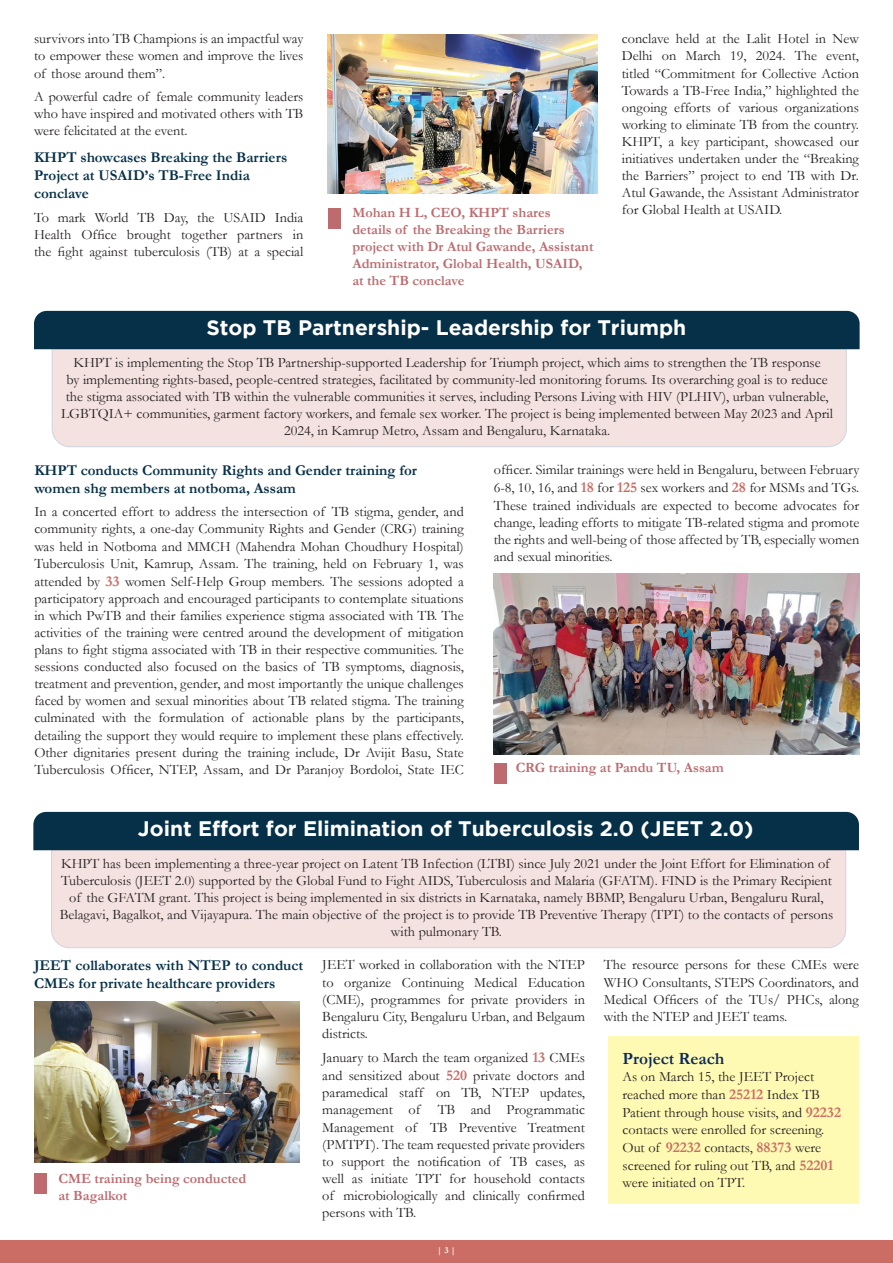
<style>
.page{position:relative;width:893px;height:1263px;background:#fff}
.page>*{position:absolute;margin:0;border:0;box-sizing:border-box;transform-origin:0 0}
.t1{font:700 21px "Gotham";color:#fff}
.t2{font:700 17.25px "Garamond";color:#0c295c}
.t3{font:700 15px/18px "Garamond";color:#053048}
.t4{font:14.25px/17.1px "Garamond";color:#231f20;text-align:justify}
.t5{font:700 14.25px/17.1px "Garamond";color:#bd6b6e}
.t6{font:700 9px "Garamond";color:#fff}
.s1{font-weight:700;font-size:15px;color:#cb6c65}
</style>
<div class="page">
<div style="left:0;top:1240px;width:893px;height:23px;background:#cb6c65"></div>
<div style="left:328px;top:208px;width:13px;height:21px;background:#bd6b6e"></div>
<img style="left:328px;top:34px;width:269px;height:159px">
<div style="left:52px;top:334px;width:794px;height:113px;background:#f4e2e0;border-radius:18px"></div>
<div style="left:52px;top:333px;width:795px;height:114px;border:1px solid #0c295c;border-radius:18px"></div>
<div style="left:34px;top:311px;width:826px;height:38px;background:#053048"></div>
<div style="left:494px;top:763px;width:12px;height:21px;background:#bd6b6e"></div>
<img style="left:494px;top:573px;width:365px;height:181px">
<div style="left:52px;top:835px;width:794px;height:113px;background:#f4e2e0;border-radius:18px"></div>
<div style="left:51px;top:834px;width:795px;height:114px;border:1px solid #0c295c;border-radius:18px"></div>
<div style="left:33px;top:812px;width:826px;height:38px;background:#053048"></div>
<div style="left:34px;top:1173px;width:13px;height:21px;background:#bd6b6e"></div>
<img style="left:34px;top:1002px;width:265px;height:160px">
<div style="left:609px;top:1036px;width:250px;height:168px;background:#fffab3"></div>
<p class="t4" style="left:34px;top:30px;width:271px">survivors into TB Champions is an impactful way to empower these women and improve the lives of those around them”.</p>
<p class="t4" style="left:34px;top:88px;width:271px">A powerful cadre of female community leaders who have inspired and motivated others with TB were felicitated at the event.</p>
<p class="t3" style="left:34px;top:149px;width:255px">KHPT showcases Breaking the Barriers<br>Project at USAID’s TB-Free India conclave</p>
<p class="t4" style="left:34px;top:208px;width:271px">To mark World TB Day, the USAID India Health Office brought together partners in the fight against tuberculosis (TB) at a special</p>
<p class="t5" style="left:352px;top:204px;width:243px">Mohan H L, CEO, KHPT shares details of the Breaking the Barriers project with Dr Atul Gawande, Assistant<br>Administrator, Global Health, USAID, at the TB conclave</p>
<p class="t4" style="left:622px;top:30px;width:239px">conclave held at the Lalit Hotel in New Delhi on March 19, 2024. The event, titled “Commitment for Collective Action Towards a TB-Free India,” highlighted the ongoing efforts of various organizations working to eliminate TB from the country.<br>KHPT, a key participant, showcased our initiatives undertaken under the “Breaking the Barriers” project to end TB with Dr.<br>Atul Gawande, the Assistant Administrator for Global Health at USAID.</p>
<h1 class="t1" style="left:206px;top:315px;width:481px">Stop TB Partnership- Leadership for Triumph</h1>
<p class="t4" style="left:61px;top:353px;width:773px;text-align:center">KHPT is implementing the Stop TB Partnership-supported Leadership for Triumph project, which aims to strengthen the TB response<br>by implementing rights-based, people-centred strategies, facilitated by community-led monitoring forums. Its overarching goal is to reduce the stigma associated with TB within the vulnerable communities it serves, including Persons Living with HIV (PLHIV), urban vulnerable, LGBTQIA+ communities, garment factory workers, and female sex worker. The project is being implemented between May 2023 and April 2024, in Kamrup Metro, Assam and Bengaluru, Karnataka.</p>
<p class="t3" style="left:34px;top:461px;width:384px">KHPT conducts Community Rights and Gender training for women shg members at notboma, Assam</p>
<p class="t4" style="left:34px;top:503px;width:431px">In a concerted effort to address the intersection of TB stigma, gender, and community rights, a one-day Community Rights and Gender (CRG) training was held in Notboma and MMCH (Mahendra Mohan Choudhury Hospital)<br>Tuberculosis Unit, Kamrup, Assam. The training, held on February 1, was attended by <span class="s1">33</span> women Self-Help Group members. The sessions adopted a participatory approach and encouraged participants to contemplate situations in which PwTB and their families experience stigma associated with TB. The activities of the training were centred around the development of mitigation plans to fight stigma associated with TB in their respective communities. The sessions conducted also focused on the basics of TB symptoms, diagnosis, treatment and prevention, gender, and most importantly the unique challenges faced by women and sexual minorities about TB related stigma. The training culminated with the formulation of actionable plans by the participants, detailing the support they would require to implement these plans effectively.<br>Other dignitaries present during the training include, Dr Avijit Basu, State Tuberculosis Officer, NTEP, Assam, and Dr Paranjoy Bordoloi, State IEC</p>
<p class="t4" style="left:494px;top:461px;width:367px">officer. Similar trainings were held in Bengaluru, between February 6-8, 10, 16, and <span class="s1">18</span> for <span class="s1">125</span> sex workers and <span class="s1">28</span> for MSMs and TGs.<br>These trained individuals are expected to become advocates for change, leading efforts to mitigate TB-related stigma and promote the rights and well-being of those affected by TB, especially women and sexual minorities.</p>
<p class="t5" style="left:516px;top:759px;width:210px">CRG training at Pandu TU, Assam</p>
<h1 class="t1" style="left:138px;top:816px;width:617px">Joint Effort for Elimination of Tuberculosis 2.0 (JEET 2.0)</h1>
<p class="t4" style="left:60px;top:854px;width:775px;text-align:center">KHPT has been implementing a three-year project on Latent TB Infection (LTBI) since July 2021 under the Joint Effort for Elimination of Tuberculosis (JEET 2.0) supported by the Global Fund to Fight AIDS, Tuberculosis and Malaria (GFATM). FIND is the Primary Recipient of the GFATM grant. This project is being implemented in six districts in Karnataka, namely BBMP, Bengaluru Urban, Bengaluru Rural, Belagavi, Bagalkot, and Vijayapura. The main objective of the project is to provide TB Preventive Therapy (TPT) to the contacts of persons with pulmonary TB.</p>
<p class="t3" style="left:34px;top:956px;width:271px">JEET collaborates with NTEP to conduct<br>CMEs for private healthcare providers</p>
<p class="t4" style="left:322px;top:956px;width:264px">JEET worked in collaboration with the NTEP to organize Continuing Medical Education (CME), programmes for private providers in Bengaluru City, Bengaluru Urban, and Belgaum districts.</p>
<p class="t4" style="left:322px;top:1049px;width:264px">January to March the team organized <span class="s1">13</span> CMEs and sensitized about <span class="s1">520</span> private doctors and paramedical staff on TB, NTEP updates, management of TB and Programmatic Management of TB Preventive Treatment (PMTPT). The team requested private providers to support the notification of TB cases, as well as initiate TPT for household contacts of microbiologically and clinically confirmed persons with TB.</p>
<p class="t5" style="left:58px;top:1170px;width:190px">CME training being conducted at Bagalkot</p>
<p class="t6" style="left:437px;top:1244px;width:20px">| 3 |</p>
<p class="t4" style="left:604px;top:956px;width:257px">The resource persons for these CMEs were WHO Consultants, STEPS Coordinators, and Medical Officers of the TUs/ PHCs, along with the NTEP and JEET teams.</p>
<p class="t2" style="left:622px;top:1046px;width:103px">Project Reach</p>
<p class="t4" style="left:622px;top:1067px;width:220px;line-height:17.7px;text-align:left">As on March 15, the JEET Project reached more than <span class="s1">25212</span> Index TB Patient through house visits, and <span class="s1">92232 </span>contacts were enrolled for screening.<br>Out of <span class="s1">92232</span> contacts, <span class="s1">88373</span> were screened for ruling out TB, and <span class="s1">52201 </span>were initiated on TPT.</p>
</div>
